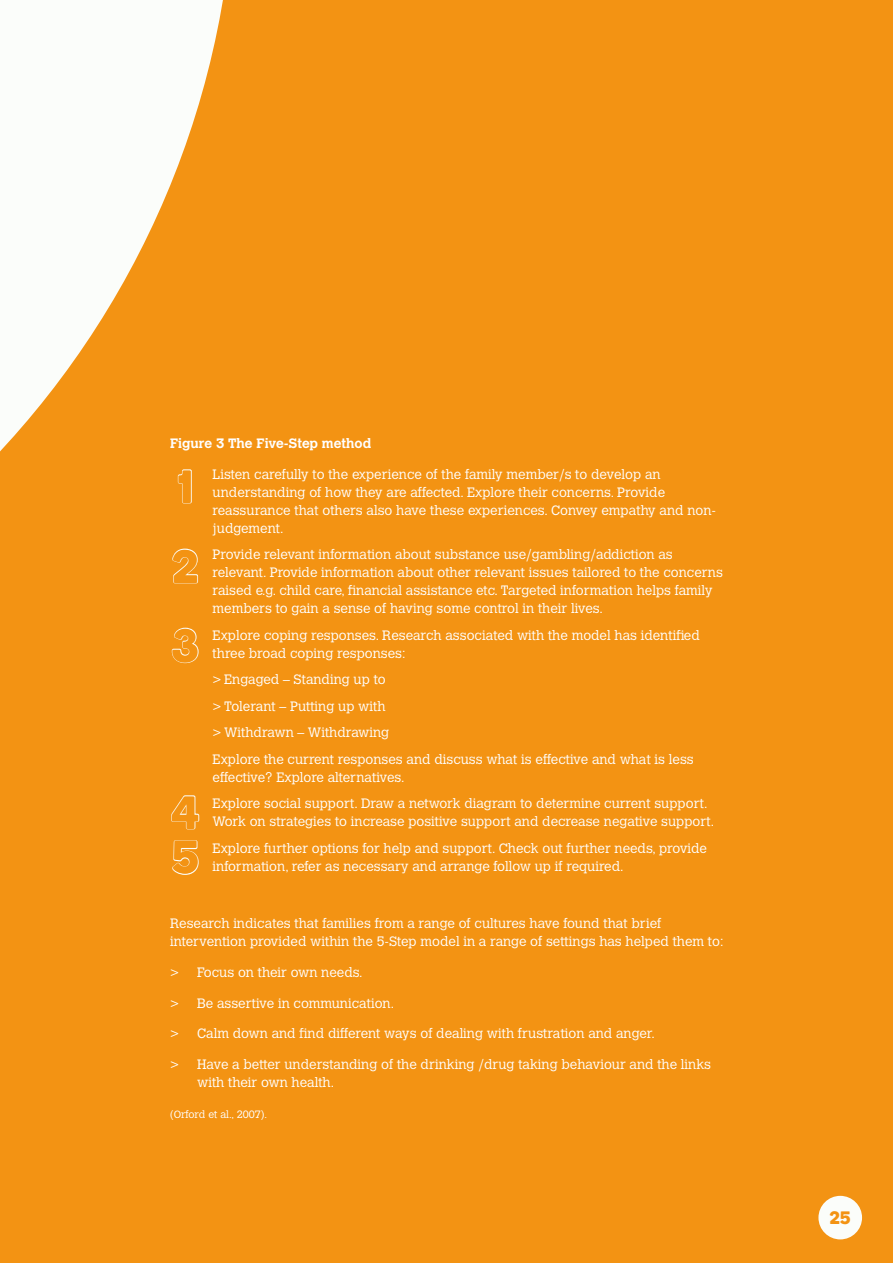
<style>
.page{position:relative;width:893px;height:1263px;background:#f39313}
.page>*{position:absolute;margin:0;border:0;box-sizing:border-box;transform-origin:0 0}
.t1{font:46.5px/79.5px "Boing";color:#f39313;text-align:justify}
.t2{font:18px "Boing";color:#f39313}
.t3{font:300 13.5px/18px "Calvert MT Std";color:#fff}
.t4{font:700 13.5px "Calvert MT Std";color:#fff}
.t5{font:300 10.5px "Calvert MT Std";color:#fff}
</style>
<div class="page">
<svg style="left:0;top:0;width:223px;height:452px;fill:#fbfdfa"></svg>
<svg style="left:177px;top:469px;width:15px;height:35px"></svg>
<svg style="left:172px;top:548px;width:27px;height:36px"></svg>
<svg style="left:171px;top:627px;width:28px;height:37px"></svg>
<svg style="left:171px;top:795px;width:29px;height:35px"></svg>
<svg style="left:172px;top:840px;width:27px;height:35px"></svg>
<div style="left:818px;top:1196px;width:44px;height:43px;background:#fbfdfa;border-radius:50%"></div>
<p class="t4" style="left:170px;top:435px;width:203px">Figure 3 The Five-Step method</p>
<p class="t3" style="left:213px;top:465px;width:505px">Listen carefully to the experience of the family member/s to develop an understanding of how they are affected. Explore their concerns. Provide reassurance that others also have these experiences. Convey empathy and non&shy;judgement.</p>
<p class="t3" style="left:213px;top:546px;width:512px">Provide relevant information about substance use/gambling/addiction as relevant. Provide information about other relevant issues tailored to the concerns raised e.g. child care, financial assistance etc. Targeted information helps family members to gain a sense of having some control in their lives.</p>
<p class="t3" style="left:213px;top:626px;width:489px">Explore coping responses. Research associated with the model has identified three broad coping responses:</p>
<p class="t3" style="left:213px;top:666px;width:483px;line-height:26.5px">&gt; Engaged – Standing up to<br>&gt; Tolerant – Putting up with<br>&gt; Withdrawn – Withdrawing<br>Explore the current responses and discuss what is effective and what is less</p>
<p class="t3" style="left:213px;top:764px;width:496px;line-height:26.5px">effective? Explore alternatives.<br>Explore social support. Draw a network diagram to determine current support.</p>
<p class="t3" style="left:213px;top:808px;width:503px;line-height:26.5px">Work on strategies to increase positive support and decrease negative support.<br>Explore further options for help and support. Check out further needs, provide</p>
<p class="t3" style="left:213px;top:857px;width:412px">information, refer as necessary and arrange follow up if required.</p>
<h1 class="t1" style="left:172px;top:447px;width:28px">1<br>2<br>3</h1>
<h1 class="t1" style="left:172px;top:790px;width:29px;line-height:44.8px">4<br>5</h1>
<p class="t3" style="left:170px;top:914px;width:555px">Research indicates that families from a range of cultures have found that brief intervention provided within the 5-Step model in a range of settings has helped them to:</p>
<p class="t3" style="left:170px;top:963px;width:194px">&gt; Focus on their own needs.</p>
<p class="t3" style="left:170px;top:994px;width:226px">&gt; Be assertive in communication.</p>
<p class="t3" style="left:170px;top:1025px;width:486px">&gt; Calm down and find different ways of dealing with frustration and anger.</p>
<p class="t3" style="left:197px;top:1055px;width:516px;text-indent:-27px">&gt; Have a better understanding of the drinking /drug taking behaviour and the links with their own health.</p>
<p class="t5" style="left:170px;top:1108px;width:98px">(Orford et al., 2007).</p>
<h2 class="t2" style="left:830px;top:1206px;width:22px">25</h2>
</div>
